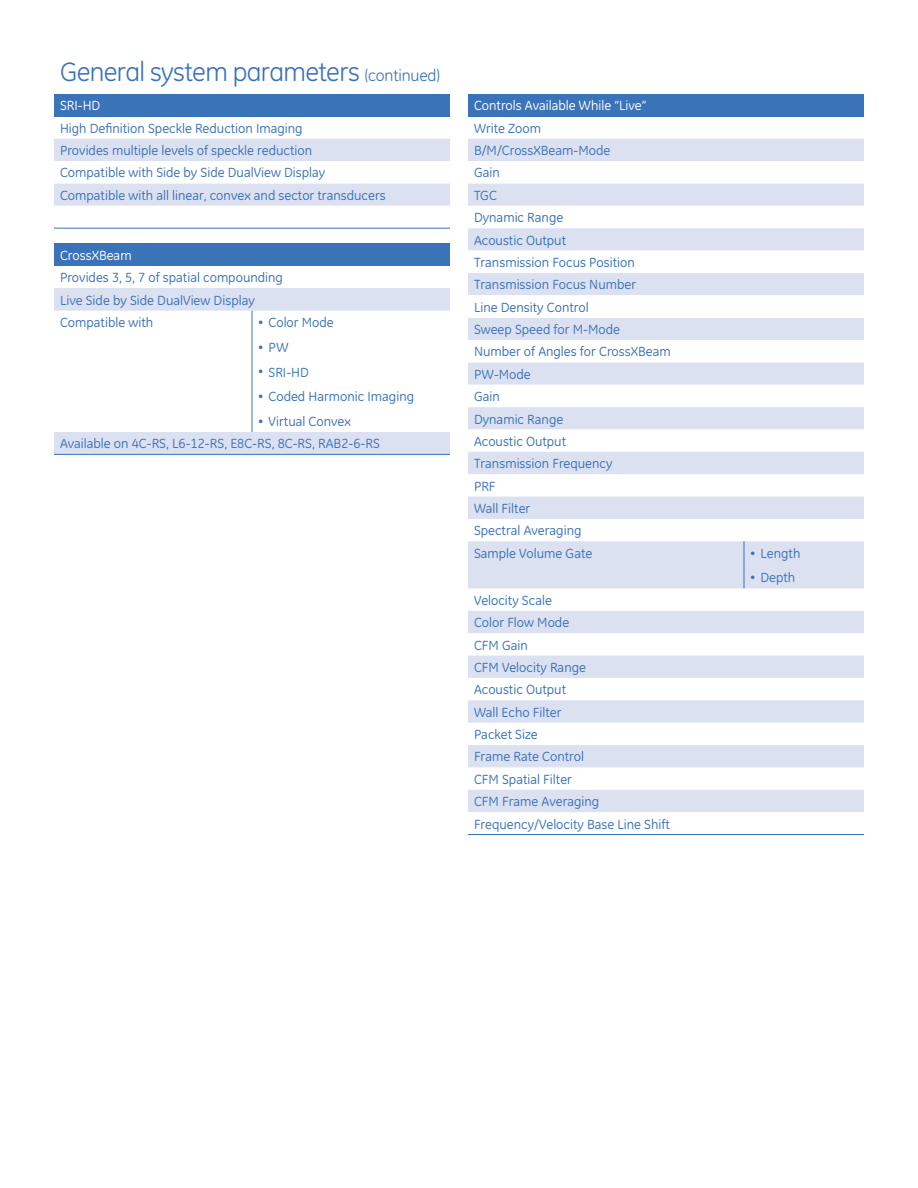
<style>
.page{position:relative;width:918px;height:1188px;background:#fff}
.page>*{position:absolute;margin:0;border:0;box-sizing:border-box;transform-origin:0 0}
.t1{font:27px "GE Inspira";letter-spacing:-.025em;color:#3b73b9}
.t2{font:13.5px/22.4px "GE Inspira Book Alt";color:#3b73b9}
.t3{font:13.5px "GE Inspira Book Alt";color:#fff}
.s1{font-size:16.5px}
.s2{font-size:11.25px}
</style>
<div class="page">
<div style="left:54px;top:94px;width:396px;height:22px;background:#3b73b9"></div>
<svg style="left:54px;top:139px;width:396px;height:89px"></svg>
<hr style="left:54px;top:228px;width:396px;height:1px;background:#3b73b9">
<div style="left:54px;top:244px;width:396px;height:22px;background:#3b73b9"></div>
<div style="left:54px;top:288px;width:396px;height:23px;background:#dce1f2"></div>
<div style="left:54px;top:432px;width:396px;height:22px;background:#dce1f2"></div>
<hr style="left:54px;top:454px;width:198px;height:1px;background:#3b73b9">
<hr style="left:252px;top:454px;width:198px;height:1px;background:#3b73b9">
<hr style="left:252px;top:311px;width:1px;height:121px;background:#3b73b9">
<div style="left:468px;top:94px;width:396px;height:22px;background:#3b73b9"></div>
<div style="left:468px;top:139px;width:396px;height:22px;background:#dce1f2"></div>
<svg style="left:468px;top:183px;width:396px;height:246px;fill:#dce1f2"></svg>
<svg style="left:468px;top:452px;width:396px;height:360px;fill:#dce1f2"></svg>
<hr style="left:468px;top:834px;width:276px;height:1px;background:#3b73b9">
<hr style="left:744px;top:834px;width:120px;height:1px;background:#3b73b9">
<hr style="left:744px;top:541px;width:1px;height:47px;background:#3b73b9">
<h1 class="t1" style="left:60px;top:56px;width:381px">General system parameters <span class="s1">(continued)</span></h1>
<p class="t3" style="left:60px;top:98px;width:42px">SRI-HD</p>
<p class="t2" style="left:60px;top:117px;width:327px">High Definition Speckle Reduction Imaging<br>Provides multiple levels of speckle reduction<br>Compatible with Side by Side DualView Display Compatible with all linear, convex and sector transducers</p>
<p class="t3" style="left:60px;top:248px;width:73px">CrossXBeam</p>
<p class="t2" style="left:60px;top:266px;width:225px">Provides 3, 5, 7 of spatial compounding<br>Live Side by Side DualView Display<br>Compatible with</p>
<p class="t2" style="left:258px;top:311px;width:77px"><span class="s2">•</span> Color Mode</p>
<p class="t2" style="left:258px;top:336px;width:32px"><span class="s2">•</span> PW</p>
<p class="t2" style="left:258px;top:361px;width:52px"><span class="s2">•</span> SRI-HD</p>
<p class="t2" style="left:258px;top:385px;width:158px"><span class="s2">•</span> Coded Harmonic Imaging</p>
<p class="t2" style="left:60px;top:410px;width:321px;text-indent:198px"><span class="s2">•</span> Virtual Convex<br>Available on 4C-RS, L6-12-RS, E8C-RS, 8C-RS, RAB2-6-RS</p>
<p class="t3" style="left:474px;top:98px;width:174px">Controls Available While “Live”</p>
<p class="t2" style="left:474px;top:117px;width:198px">Write Zoom<br>B/M/CrossXBeam-Mode<br>Gain<br>TGC<br>Dynamic Range<br>Acoustic Output<br>Transmission Focus Position<br>Transmission Focus Number<br>Line Density Control<br>Sweep Speed for M-Mode<br>Number of Angles for CrossXBeam<br>PW-Mode<br>Gain<br>Dynamic Range<br>Acoustic Output<br>Transmission Frequency<br>PRF<br>Wall Filter<br>Spectral Averaging<br>Sample Volume Gate</p>
<p class="t2" style="left:474px;top:589px;width:197px">Velocity Scale<br>Color Flow Mode<br>CFM Gain<br>CFM Velocity Range<br>Acoustic Output<br>Wall Echo Filter<br>Packet Size<br>Frame Rate Control<br>CFM Spatial Filter<br>CFM Frame Averaging<br>Frequency/Velocity Base Line Shift</p>
<p class="t2" style="left:750px;top:542px;width:52px"><span class="s2">•</span> Length</p>
<p class="t2" style="left:750px;top:567px;width:47px"><span class="s2">•</span> Depth</p>
</div>
